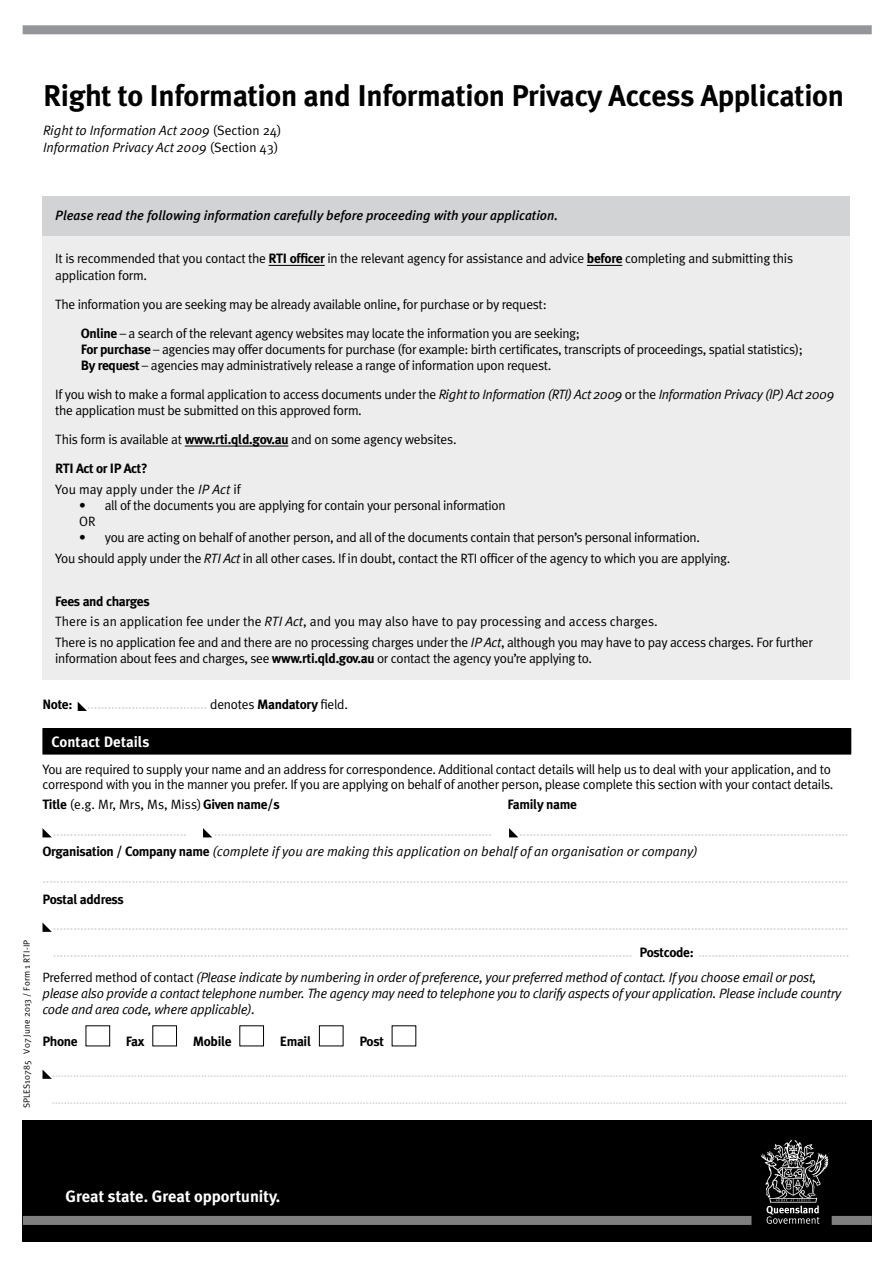
<style>
.page{position:relative;width:893px;height:1263px;background:#fff}
.page>*{position:absolute;margin:0;border:0;box-sizing:border-box;transform-origin:0 0}
.t1{font:700 30px "Meta Plus";letter-spacing:-.01em;color:#000}
.t2{font:700 16.5px "Meta Plus";color:#fff}
.t3{font:700 15px "Meta Plus";letter-spacing:.005em;color:#fff}
.t4{font:13.5px/16.2px "Meta Plus Normal";letter-spacing:-.025em;color:#000}
.t5{font:13.5px/20.4px "Meta Normal";color:#d1d3d4}
.t6{font:italic 13.5px/16.2px "Meta Normal";letter-spacing:-.02em;color:#000}
.t7{font:italic 500 13.5px "Meta Plus";color:#000}
.t8{font:700 13.5px "Meta Plus";letter-spacing:-.025em;color:#000}
.t9{font:italic 13.5px/16.5px "Meta Normal";color:#000}
.t10{font:13.5px "Meta Plus Normal";color:#000}
.t11{font:12px "Meta Normal";color:#d1d3d4}
.t12{font:9px "Meta Plus Normal";letter-spacing:.025em;color:#000}
.s1{font-family:"Meta Plus Normal";font-style:normal}
.s2{font-family:"Meta Plus";font-weight:700}
.s3{font-family:"Meta Normal";font-style:italic}
.s4{font-style:italic}
.s5{font-family:"Meta Plus";font-weight:700;color:#000}
.s6{font-family:"Meta Plus Normal";color:#000}
.s7{font-style:italic;color:#000}
</style>
<div class="page">
<svg style="left:78px;top:702px;width:9px;height:9px"></svg>
<div style="left:43px;top:728px;width:808px;height:26px;background:#000"></div>
<hr style="left:43px;top:754px;width:808px;height:1px;background:#000">
<svg style="left:43px;top:828px;width:9px;height:9px"></svg>
<svg style="left:203px;top:828px;width:9px;height:9px"></svg>
<svg style="left:509px;top:828px;width:9px;height:9px"></svg>
<svg style="left:43px;top:923px;width:9px;height:9px"></svg>
<svg style="left:43px;top:1070px;width:9px;height:9px"></svg>
<div style="left:43px;top:197px;width:807px;height:39px;background:#d1d3d4"></div>
<div style="left:43px;top:236px;width:807px;height:443px;background:#ededee"></div>
<hr style="left:269px;top:265px;width:56px;height:1px;background:#000">
<hr style="left:587px;top:265px;width:35px;height:1px;background:#000">
<hr style="left:185px;top:446px;width:103px;height:1px;background:#000">
<div style="left:23px;top:1120px;width:849px;height:122px;background:#000"></div>
<svg style="left:761px;top:1140px;width:67px;height:84px"></svg>
<div style="left:23px;top:1216px;width:728px;height:9px;background:#7f7f7f"></div>
<div style="left:832px;top:1216px;width:40px;height:9px;background:#7f7f7f"></div>
<div style="left:23px;top:25px;width:849px;height:9px;background:#939598"></div>
<h1 class="t1" style="left:43px;top:78px;width:802px">Right to Information and Information Privacy Access Application</h1>
<p class="t9" style="left:43px;top:122px;width:240px">Right to Information Act 2009 <span class="s1">(Section 24)<br></span>Information Privacy Act 2009 <span class="s1">(Section 43)</span></p>
<p class="t7" style="left:55px;top:207px;width:504px">Please read the following information carefully before proceeding with your application.</p>
<p class="t4" style="left:55px;top:251px;width:739px">It is recommended that you contact the <span class="s2">RTI officer</span> in the relevant agency for assistance and advice <span class="s2">before</span> completing and submitting this application form.</p>
<p class="t4" style="left:81px;top:289px;width:501px;line-height:29px;text-indent:-26px">The information you are seeking may be already available online, for purchase or by request:<br><span class="s2">Online</span> – a search of the relevant agency websites may locate the information you are seeking;</p>
<p class="t4" style="left:81px;top:341px;width:724px"><span class="s2">For purchase</span> – agencies may offer documents for purchase (for example: birth certificates, transcripts of proceedings, spatial statistics);<br><span class="s2">By request</span> – agencies may administratively release a range of information upon request.</p>
<p class="t4" style="left:55px;top:386px;width:780px">If you wish to make a formal application to access documents under the <span class="s3">Right to Information (RTI) Act 2009</span> or the <span class="s3">Information Privacy (IP) Act 2009 </span>the application must be submitted on this approved form.</p>
<p class="t4" style="left:55px;top:431px;width:403px">This form is available at <span class="s2">www.rti.qld.gov.au</span> and on some agency websites.</p>
<p class="t8" style="left:55px;top:461px;width:94px">RTI Act or IP Act?</p>
<p class="t10" style="left:55px;top:481px;width:187px">You may apply under the <span class="s4">IP Act</span> if</p>
<p class="t4" style="left:79px;top:497px;width:428px">• all of the documents you are applying for contain your personal information<br>OR</p>
<p class="t4" style="left:55px;top:527px;width:677px;line-height:20.4px;text-align:center">• you are acting on behalf of another person, and all of the documents contain that person’s personal information.<br>You should apply under the <span class="s4">RTI Act</span> in all other cases. If in doubt, contact the RTI officer of the agency to which you are applying.</p>
<p class="t8" style="left:55px;top:593px;width:96px">Fees and charges</p>
<p class="t4" style="left:55px;top:611px;width:759px;line-height:20.4px">There is an application fee under the <span class="s4">RTI Act</span>, and you may also have to pay processing and access charges.<br>There is no application fee and and there are no processing charges under the <span class="s4">IP Act</span>, although you may have to pay access charges. For further</p>
<p class="t4" style="left:55px;top:650px;width:538px">information about fees and charges, see <span class="s2">www.rti.qld.gov.au</span> or contact the agency you’re applying to.</p>
<p class="t12" style="left:22px;top:1108px;width:170px;rotate:-90deg">SPLES10785 V07 June 2013 / Form 1 RTI-IP</p>
<p class="t5" style="left:43px;top:694px;width:307px"><span class="s5">Note:</span> ................................... <span class="s6">denotes</span> <span class="s5">Mandatory</span> <span class="s6">field.</span></p>
<p class="t3" style="left:51px;top:733px;width:100px">Contact Details</p>
<p class="t4" style="left:43px;top:761px;width:792px;line-height:15px">You are required to supply your name and an address for correspondence. Additional contact details will help us to deal with your application, and to correspond with you in the manner you prefer. If you are applying on behalf of another person, please complete this section with your contact details.</p>
<p class="t10" style="left:43px;top:797px;width:239px"><span class="s2">Title</span> (e.g. Mr, Mrs, Ms, Miss)<span class="s2">Given name/s</span></p>
<p class="t8" style="left:508px;top:797px;width:71px">Family name</p>
<p class="t5" style="left:53px;top:821px;width:136px">.......................................</p>
<p class="t5" style="left:214px;top:821px;width:280px">.................................................................................</p>
<p class="t5" style="left:43px;top:821px;width:808px;text-indent:477px">................................................................................................<br><span class="s5">Organisation / Company name</span> <span class="s7">(complete if you are making this application on behalf of an organisation or company)</span></p>
<p class="t5" style="left:43px;top:868px;width:808px">...........................................................................................................................................................................................................................................</p>
<p class="t8" style="left:43px;top:891px;width:83px">Postal address</p>
<p class="t5" style="left:53px;top:912px;width:798px;line-height:26.7px">........................................................................................................................................................................................................................................ ......................................................................................................................................................................... <span class="s5">Postcode:</span> .............................................</p>
<p class="t6" style="left:43px;top:969px;width:800px"><span class="s1">Preferred method of contact</span> (Please indicate by numbering in order of preference, your preferred method of contact. If you choose email or post, please also provide a contact telephone number. The agency may need to telephone you to clarify aspects of your application. Please include country code and area code, where applicable).</p>
<p class="t8" style="left:43px;top:1034px;width:37px">Phone</p>
<p class="t8" style="left:126px;top:1034px;width:20px">Fax</p>
<p class="t8" style="left:193px;top:1034px;width:40px">Mobile</p>
<p class="t8" style="left:280px;top:1034px;width:33px">Email</p>
<p class="t8" style="left:359px;top:1034px;width:26px">Post</p>
<p class="t11" style="left:52px;top:1066px;width:797px">.....................................................................................................................................................................................................................................................................</p>
<p class="t11" style="left:52px;top:1093px;width:797px">.....................................................................................................................................................................................................................................................................</p>
<p class="t2" style="left:66px;top:1186px;width:216px">Great state. Great opportunity.</p>
</div>
